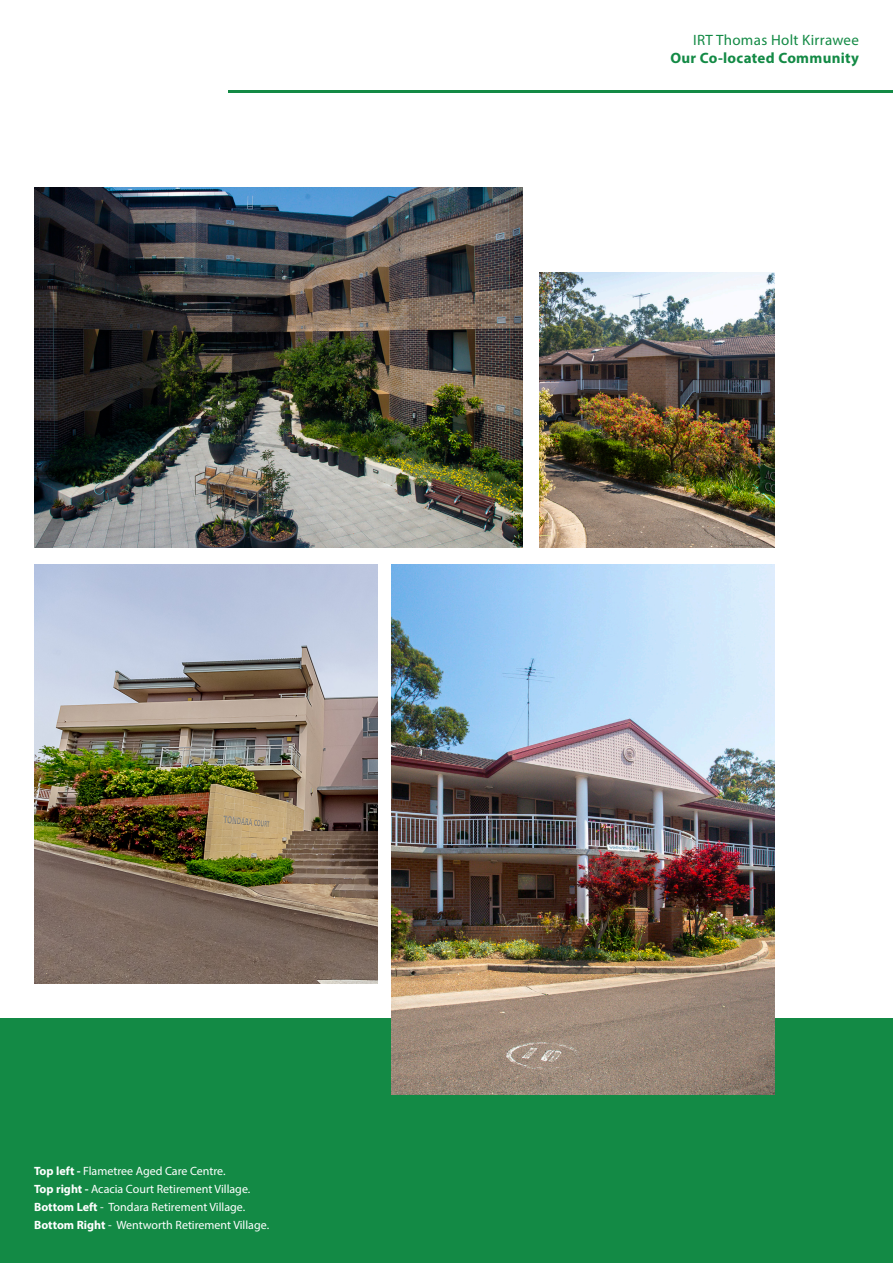
<style>
.page{position:relative;width:893px;height:1263px;background:#fff}
.page>*{position:absolute;margin:0;border:0;box-sizing:border-box;transform-origin:0 0}
.t1{font:700 15px "Myriad Pro";letter-spacing:.02em;color:#138a45}
.t2{font:15px "Myriad Pro";letter-spacing:.02em;color:#138a45}
.t3{font:12px/18px "Myriad Pro";color:#fff}
.s1{font-weight:700}
</style>
<div class="page">
<div style="left:0;top:1019px;width:893px;height:244px;background:#138a45"></div>
<img style="left:391px;top:564px;width:384px;height:530px">
<img style="left:539px;top:273px;width:236px;height:274px">
<img style="left:34px;top:564px;width:343px;height:419px">
<img style="left:34px;top:188px;width:488px;height:359px">
<hr style="left:228px;top:91px;width:665px;height:2px;background:#138a45">
<p class="t2" style="left:693px;top:31px;width:167px">IRT Thomas Holt Kirrawee</p>
<p class="t1" style="left:670px;top:48px;width:190px">Our Co-located Community</p>
<p class="t3" style="left:34px;top:1162px;width:237px"><span class="s1">Top left -</span> Flametree Aged Care Centre.<br><span class="s1">Top right -</span> Acacia Court Retirement Village.<br><span class="s1">Bottom Left</span> - Tondara Retirement Village.<br><span class="s1">Bottom Right</span> - Wentworth Retirement Village.</p>
</div>
